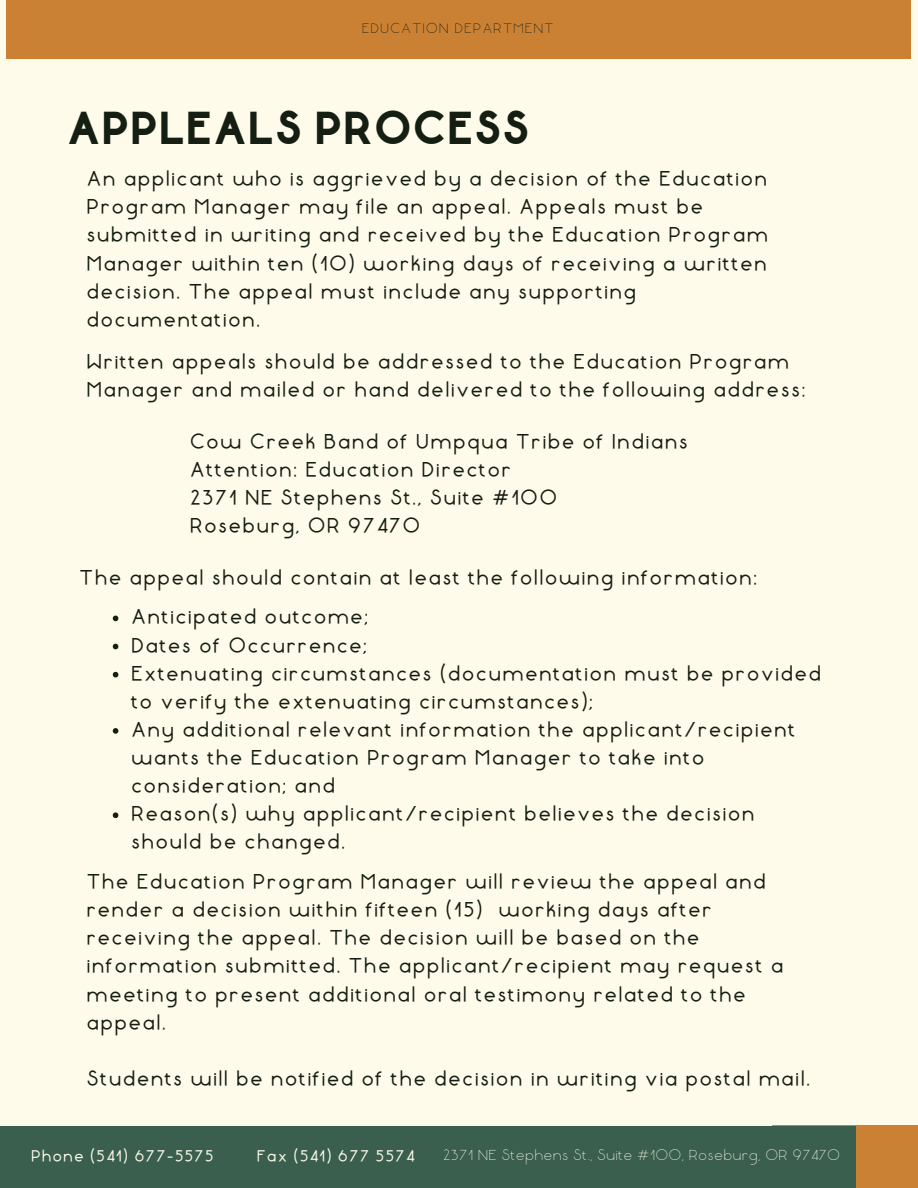
<style>
.page{position:relative;width:918px;height:1188px;background:#fffbea}
.page>*{position:absolute;margin:0;border:0;box-sizing:border-box;transform-origin:0 0}
.t1{font:900 38.25px "Liberal";color:#141e12}
.t2{font:700 19.5px/28.2px "Liberal";letter-spacing:.05em;color:#141e12}
.t3{font:300 15px "Liberal";color:#fffbea}
.t4{font:700 15px "Liberal";letter-spacing:.05em;color:#fffbea}
.t5{font:300 14.1px "Liberal";letter-spacing:.05em;color:#141e12}
</style>
<div class="page">
<div style="left:6px;top:0;width:905px;height:58px;background:#cb8134"></div>
<div style="left:772px;top:1126px;width:146px;height:62px;background:#cb8134"></div>
<div style="left:0;top:1126px;width:856px;height:62px;background:#3a5f4f"></div>
<svg style="left:113px;top:616px;width:5px;height:5px"></svg>
<svg style="left:113px;top:644px;width:5px;height:5px"></svg>
<svg style="left:113px;top:672px;width:5px;height:5px"></svg>
<svg style="left:113px;top:728px;width:5px;height:6px"></svg>
<svg style="left:113px;top:812px;width:5px;height:6px"></svg>
<p class="t5" style="left:363px;top:21px;width:194px">EDUCATION DEPARTMENT</p>
<p class="t1" style="left:69px;top:107px;width:465px">APPLEALS PROCESS</p>
<p class="t2" style="left:88px;top:165px;width:684px">An applicant who is aggrieved by a decision of the Education Program Manager may file an appeal. Appeals must be submitted in writing and received by the Education Program Manager within ten (10) working days of receiving a written decision. The appeal must include any supporting documentation.</p>
<p class="t2" style="left:88px;top:348px;width:721px">Written appeals should be addressed to the Education Program<br>Manager and mailed or hand delivered to the following address:</p>
<p class="t2" style="left:191px;top:428px;width:500px">Cow Creek Band of Umpqua Tribe of Indians</p>
<p class="t2" style="left:191px;top:456px;width:323px">Attention: Education Director</p>
<p class="t2" style="left:191px;top:484px;width:369px">2371 NE Stephens St., Suite #100</p>
<p class="t2" style="left:191px;top:512px;width:232px">Roseburg, OR 97470</p>
<p class="t2" style="left:81px;top:564px;width:680px">The appeal should contain at least the following information:</p>
<p class="t2" style="left:132px;top:604px;width:239px">Anticipated outcome;</p>
<p class="t2" style="left:132px;top:632px;width:238px">Dates of Occurrence;</p>
<p class="t2" style="left:132px;top:660px;width:692px">Extenuating circumstances (documentation must be provided to verify the extenuating circumstances);</p>
<p class="t2" style="left:132px;top:716px;width:666px">Any additional relevant information the applicant/recipient wants the Education Program Manager to take into consideration; and</p>
<p class="t2" style="left:132px;top:800px;width:625px">Reason(s) why applicant/recipient believes the decision should be changed.</p>
<p class="t2" style="left:88px;top:868px;width:699px">The Education Program Manager will review the appeal and render a decision within fifteen (15) working days after receiving the appeal. The decision will be based on the information submitted. The applicant/recipient may request a meeting to present additional oral testimony related to the appeal.</p>
<p class="t2" style="left:88px;top:1065px;width:726px">Students will be notified of the decision in writing via postal mail.</p>
<p class="t4" style="left:32px;top:1147px;width:184px">Phone (541) 677-5575</p>
<p class="t4" style="left:258px;top:1147px;width:159px">Fax (541) 677 5574</p>
<p class="t3" style="left:444px;top:1147px;width:399px">2371 NE Stephens St., Suite #100, Roseburg, OR 97470</p>
</div>
